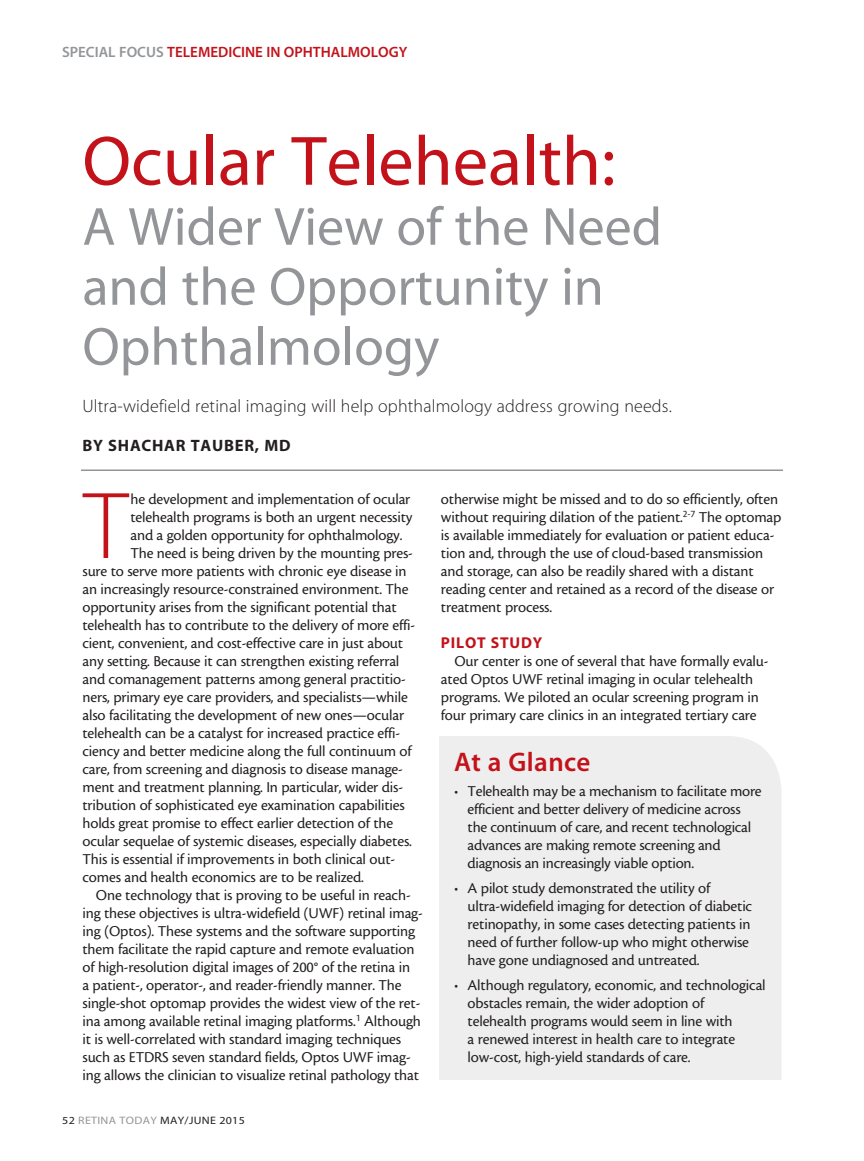
<style>
.page{position:relative;width:864px;height:1161px;background:#fff}
.page>*{position:absolute;margin:0;border:0;box-sizing:border-box;transform-origin:0 0}
.body_first{font:95.85px "Myriad MM 215 600";color:#c4121a}
.headline{font:70.5px "Myriad MM 400 600";color:#c4121a}
.headline-2{font:54px/60px "Myriad MM 400 600";color:#939598}
.Subhead_Special_no_l{font:27px "Myriad MM 565 600";letter-spacing:.015em;color:#c4121a}
.deck{font:18px "Myriad MM 215 600";letter-spacing:.01em;color:#231f20}
.author{font:16.5px "Myriad MM 700 600";letter-spacing:.045em;color:#231f20}
.body{font:15.75px/18px "Cronos MM 408 10";letter-spacing:-.01em;color:#231f20}
.body_first-2{font:15.75px "Cronos MM 408 10";letter-spacing:-.01em;color:#231f20}
.subhead{font:15.75px "Myriad MM 700 600";letter-spacing:.05em;color:#c4121a}
.t1{font:15px "Myriad MM 565 600";color:#c4121a}
.t2{font:10.8px "Myriad MM 400 600";letter-spacing:.025em;color:#231f20;scale:1.11 1}
.s1{color:#939598}
</style>
<div class="page">
<hr style="left:81px;top:470px;width:702px;height:1px;background:#939598">
<div style="left:439px;top:736px;width:342px;height:344px;background:#eeeeef"></div>
<p class="t1" style="left:62px;top:45px;width:347px"><span class="s1">SPECIAL FOCUS</span> TELEMEDICINE IN OPHTHALMOLOGY</p>
<p class="headline" style="left:82px;top:127px;width:535px">Ocular Telehealth:</p>
<p class="headline-2" style="left:82px;top:199px;width:581px">A Wider View of the Need and the Opportunity in<br>Ophthalmology</p>
<p class="deck" style="left:82px;top:397px;width:591px">Ultra-widefield retinal imaging will help ophthalmology address growing needs.</p>
<p class="author" style="left:82px;top:437px;width:210px">BY SHACHAR TAUBER, MD</p>
<p class="body_first" style="left:84px;top:480px;width:46px">T</p>
<p class="body_first-2" style="left:130px;top:491px;width:281px">he development and implementation of ocular</p>
<p class="body_first-2" style="left:130px;top:509px;width:284px">telehealth programs is both an urgent necessity</p>
<p class="body_first-2" style="left:130px;top:527px;width:273px">and a golden opportunity for ophthalmology.</p>
<p class="body_first-2" style="left:130px;top:545px;width:284px">The need is being driven by the mounting pres-</p>
<p class="body_first-2" style="left:82px;top:563px;width:326px">sure to serve more patients with chronic eye disease in</p>
<p class="body_first-2" style="left:82px;top:581px;width:328px">an increasingly resource-constrained environment. The</p>
<p class="body_first-2" style="left:82px;top:599px;width:316px">opportunity arises from the significant potential that</p>
<p class="body_first-2" style="left:82px;top:617px;width:334px">telehealth has to contribute to the delivery of more effi-</p>
<p class="body_first-2" style="left:82px;top:635px;width:322px">cient, convenient, and cost-effective care in just about</p>
<p class="body_first-2" style="left:82px;top:653px;width:318px">any setting. Because it can strengthen existing referral</p>
<p class="body_first-2" style="left:82px;top:671px;width:325px">and comanagement patterns among general practitio-</p>
<p class="body_first-2" style="left:82px;top:689px;width:327px">ners, primary eye care providers, and specialists—while</p>
<p class="body_first-2" style="left:82px;top:707px;width:323px">also facilitating the development of new ones—ocular</p>
<p class="body_first-2" style="left:82px;top:725px;width:319px">telehealth can be a catalyst for increased practice effi-</p>
<p class="body_first-2" style="left:82px;top:743px;width:331px">ciency and better medicine along the full continuum of</p>
<p class="body_first-2" style="left:82px;top:761px;width:322px">care, from screening and diagnosis to disease manage-</p>
<p class="body_first-2" style="left:82px;top:779px;width:322px">ment and treatment planning. In particular, wider dis-</p>
<p class="body_first-2" style="left:82px;top:797px;width:324px">tribution of sophisticated eye examination capabilities</p>
<p class="body_first-2" style="left:82px;top:815px;width:312px">holds great promise to effect earlier detection of the</p>
<p class="body_first-2" style="left:82px;top:833px;width:331px">ocular sequelae of systemic diseases, especially diabetes.</p>
<p class="body_first-2" style="left:82px;top:851px;width:314px">This is essential if improvements in both clinical out-</p>
<p class="body_first-2" style="left:82px;top:869px;width:283px">comes and health economics are to be realized.</p>
<p class="body" style="left:82px;top:886px;width:342px;text-indent:14px">One technology that is proving to be useful in reach&shy;ing these objectives is ultra-widefield (UWF) retinal imag&shy;ing (Optos). These systems and the software supporting them facilitate the rapid capture and remote evaluation of high-resolution digital images of 200° of the retina in<br>a patient-, operator-, and reader-friendly manner. The single-shot optomap provides the widest view of the ret&shy;ina among available retinal imaging platforms.<sup>1</sup> Although it is well-correlated with standard imaging techniques such as ETDRS seven standard fields, Optos UWF imag&shy;ing allows the clinician to visualize retinal pathology that</p>
<p class="t2" style="left:62px;top:1115px;width:166px">52 <span class="s1">RETINA TODAY</span> MAY/JUNE 2015</p>
<p class="body" style="left:441px;top:490px;width:342px">otherwise might be missed and to do so efficiently, often without requiring dilation of the patient.<sup>2-7</sup> The optomap is available immediately for evaluation or patient educa&shy;tion and, through the use of cloud-based transmission and storage, can also be readily shared with a distant reading center and retained as a record of the disease or treatment process.</p>
<p class="subhead" style="left:441px;top:635px;width:103px">PILOT STUDY</p>
<p class="body" style="left:441px;top:652px;width:329px;text-indent:14px">Our center is one of several that have formally evalu&shy;ated Optos UWF retinal imaging in ocular telehealth programs. We piloted an ocular screening program in four primary care clinics in an integrated tertiary care</p>
<p class="Subhead_Special_no_l" style="left:454px;top:749px;width:138px">At a Glance</p>
<p class="body" style="left:468px;top:782px;width:296px;text-indent:-14px">• Telehealth may be a mechanism to facilitate more efficient and better delivery of medicine across the continuum of care, and recent technological advances are making remote screening and diagnosis an increasingly viable option.</p>
<p class="body" style="left:468px;top:879px;width:286px;text-indent:-14px">• A pilot study demonstrated the utility of ultra-widefield imaging for detection of diabetic retinopathy, in some cases detecting patients in need of further follow-up who might otherwise have gone undiagnosed and untreated.</p>
<p class="body" style="left:468px;top:976px;width:300px;text-indent:-14px">• Although regulatory, economic, and technological obstacles remain, the wider adoption of telehealth programs would seem in line with<br>a renewed interest in health care to integrate low-cost, high-yield standards of care.</p>
</div>
